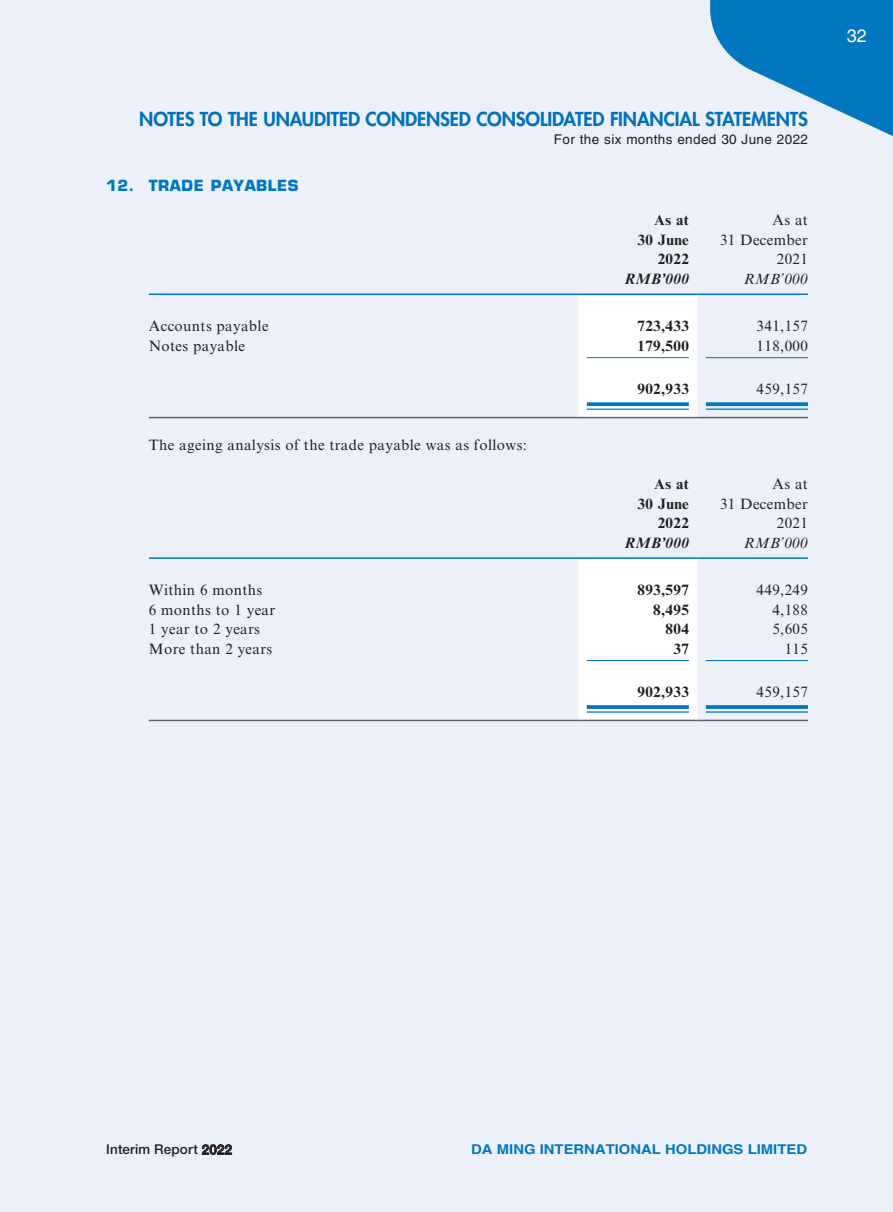
<style>
.page{position:relative;width:893px;height:1212px;background:#ecf0f9}
.page>*{position:absolute;margin:0;border:0;box-sizing:border-box;transform-origin:0 0}
.t1{font:800 18.75px "Futura Std";letter-spacing:-.01em;color:#0077bf}
.t2{font:18px "Helvetica LT Std";color:#fff}
._50_Table_txt{font:15px "Times New Roman MT Std";letter-spacing:.025em;color:#231f20}
._50_Table_txt-2{font:700 15px "Times New Roman MT Std";letter-spacing:.025em;color:#231f20}
._00_txt{font:15px "Times New Roman MT Std";letter-spacing:.025em;color:#231f20}
._01_H1{font:700 15px "Eurostile LT Std";letter-spacing:.035em;color:#0077bf}
._50_Table_txt-3{font:italic 700 15px "Times New Roman MT Std";letter-spacing:.025em;color:#231f20}
._50_Table_txt-4{font:italic 15px "Times New Roman MT Std";letter-spacing:.025em;color:#231f20}
.t3{font:700 13.5px "Helvetica LT Std";color:#0077bf;scale:1.1 1}
.t4{font:13.5px "Helvetica LT Std";letter-spacing:.03em;color:#231f20}
.t5{font:500 13.5px "Helvetica Neue LT Std";letter-spacing:.01em;color:#231f20}
</style>
<div class="page">
<svg style="left:202px;top:1145px;width:30px;height:9px"></svg>
<svg style="left:710px;top:0;width:183px;height:136px;fill:#0077bf"></svg>
<div style="left:578px;top:295px;width:119px;height:122px;background:#fff"></div>
<hr style="left:149px;top:293px;width:429px;height:2px;background:#0077bf">
<hr style="left:578px;top:293px;width:119px;height:2px;background:#0077bf">
<hr style="left:697px;top:293px;width:111px;height:2px;background:#0077bf">
<hr style="left:587px;top:357px;width:102px;height:1px;background:#0077bf">
<hr style="left:706px;top:357px;width:102px;height:1px;background:#0077bf">
<svg style="left:587px;top:402px;width:102px;height:4px"></svg>
<hr style="left:587px;top:409px;width:102px;height:1px;background:#0077bf">
<svg style="left:706px;top:402px;width:102px;height:4px"></svg>
<hr style="left:706px;top:409px;width:102px;height:1px;background:#0077bf">
<hr style="left:149px;top:417px;width:429px;height:1px;background:#636366">
<hr style="left:578px;top:417px;width:119px;height:1px;background:#636366">
<hr style="left:697px;top:417px;width:111px;height:1px;background:#636366">
<div style="left:578px;top:559px;width:119px;height:161px;background:#fff"></div>
<hr style="left:149px;top:557px;width:429px;height:2px;background:#0077bf">
<hr style="left:578px;top:557px;width:119px;height:2px;background:#0077bf">
<hr style="left:697px;top:557px;width:111px;height:2px;background:#0077bf">
<hr style="left:587px;top:660px;width:102px;height:1px;background:#0077bf">
<hr style="left:706px;top:660px;width:102px;height:1px;background:#0077bf">
<svg style="left:587px;top:705px;width:102px;height:4px"></svg>
<hr style="left:587px;top:711px;width:102px;height:2px;background:#0077bf">
<svg style="left:706px;top:705px;width:102px;height:4px"></svg>
<hr style="left:706px;top:711px;width:102px;height:2px;background:#0077bf">
<hr style="left:149px;top:720px;width:429px;height:1px;background:#636366">
<hr style="left:578px;top:720px;width:119px;height:1px;background:#636366">
<hr style="left:697px;top:720px;width:111px;height:1px;background:#636366">
<p class="t1" style="left:139px;top:107px;width:670px">NOTES TO THE UNAUDITED CONDENSED CONSOLIDATED FINANCIAL STATEMENTS</p>
<p class="t4" style="left:554px;top:132px;width:256px">For the six months ended 30 June 2022</p>
<p class="_01_H1" style="left:106px;top:176px;width:194px">12. TRADE PAYABLES</p>
<p class="_50_Table_txt-2" style="left:654px;top:211px;width:36px">As at</p>
<p class="_50_Table_txt" style="left:772px;top:212px;width:37px">As at</p>
<p class="_50_Table_txt-2" style="left:638px;top:231px;width:53px">30 June</p>
<p class="_50_Table_txt" style="left:720px;top:231px;width:89px">31 December</p>
<p class="_50_Table_txt-2" style="left:658px;top:250px;width:33px">2022</p>
<p class="_50_Table_txt" style="left:777px;top:251px;width:33px">2021</p>
<p class="_50_Table_txt-3" style="left:624px;top:270px;width:66px">RMB’000</p>
<p class="_50_Table_txt-4" style="left:743px;top:270px;width:66px">RMB’000</p>
<p class="_50_Table_txt" style="left:149px;top:318px;width:121px">Accounts payable</p>
<p class="_50_Table_txt-2" style="left:638px;top:317px;width:53px">723,433</p>
<p class="_50_Table_txt" style="left:757px;top:318px;width:53px">341,157</p>
<p class="_50_Table_txt" style="left:149px;top:337px;width:98px">Notes payable</p>
<p class="_50_Table_txt-2" style="left:638px;top:337px;width:53px">179,500</p>
<p class="_50_Table_txt" style="left:757px;top:337px;width:53px">118,000</p>
<p class="_50_Table_txt-2" style="left:638px;top:380px;width:53px">902,933</p>
<p class="_50_Table_txt" style="left:757px;top:381px;width:53px">459,157</p>
<p class="_00_txt" style="left:149px;top:436px;width:380px">The ageing analysis of the trade payable was as follows:</p>
<p class="_50_Table_txt-2" style="left:654px;top:475px;width:36px">As at</p>
<p class="_50_Table_txt" style="left:772px;top:475px;width:37px">As at</p>
<p class="_50_Table_txt-2" style="left:638px;top:494px;width:53px">30 June</p>
<p class="_50_Table_txt" style="left:720px;top:495px;width:89px">31 December</p>
<p class="_50_Table_txt-2" style="left:658px;top:514px;width:33px">2022</p>
<p class="_50_Table_txt" style="left:777px;top:514px;width:33px">2021</p>
<p class="_50_Table_txt-3" style="left:624px;top:534px;width:66px">RMB’000</p>
<p class="_50_Table_txt-4" style="left:743px;top:534px;width:66px">RMB’000</p>
<p class="_50_Table_txt" style="left:149px;top:582px;width:115px">Within 6 months</p>
<p class="_50_Table_txt-2" style="left:638px;top:581px;width:53px">893,597</p>
<p class="_50_Table_txt" style="left:757px;top:582px;width:53px">449,249</p>
<p class="_50_Table_txt" style="left:149px;top:601px;width:128px">6 months to 1 year</p>
<p class="_50_Table_txt-2" style="left:653px;top:600px;width:37px">8,495</p>
<p class="_50_Table_txt" style="left:772px;top:601px;width:37px">4,188</p>
<p class="_50_Table_txt" style="left:149px;top:621px;width:113px">1 year to 2 years</p>
<p class="_50_Table_txt-2" style="left:666px;top:620px;width:25px">804</p>
<p class="_50_Table_txt" style="left:772px;top:621px;width:37px">5,605</p>
<p class="_50_Table_txt" style="left:149px;top:640px;width:125px">More than 2 years</p>
<p class="_50_Table_txt-2" style="left:673px;top:639px;width:17px">37</p>
<p class="_50_Table_txt" style="left:785px;top:640px;width:25px">115</p>
<p class="_50_Table_txt-2" style="left:638px;top:683px;width:53px">902,933</p>
<p class="_50_Table_txt" style="left:757px;top:684px;width:53px">459,157</p>
<p class="t2" style="left:847px;top:25px;width:22px">32</p>
<p class="t5" style="left:106px;top:1141px;width:127px">Interim Report 2022</p>
<p class="t3" style="left:471px;top:1141px;width:307px">DA MING INTERNATIONAL HOLDINGS LIMITED</p>
</div>
